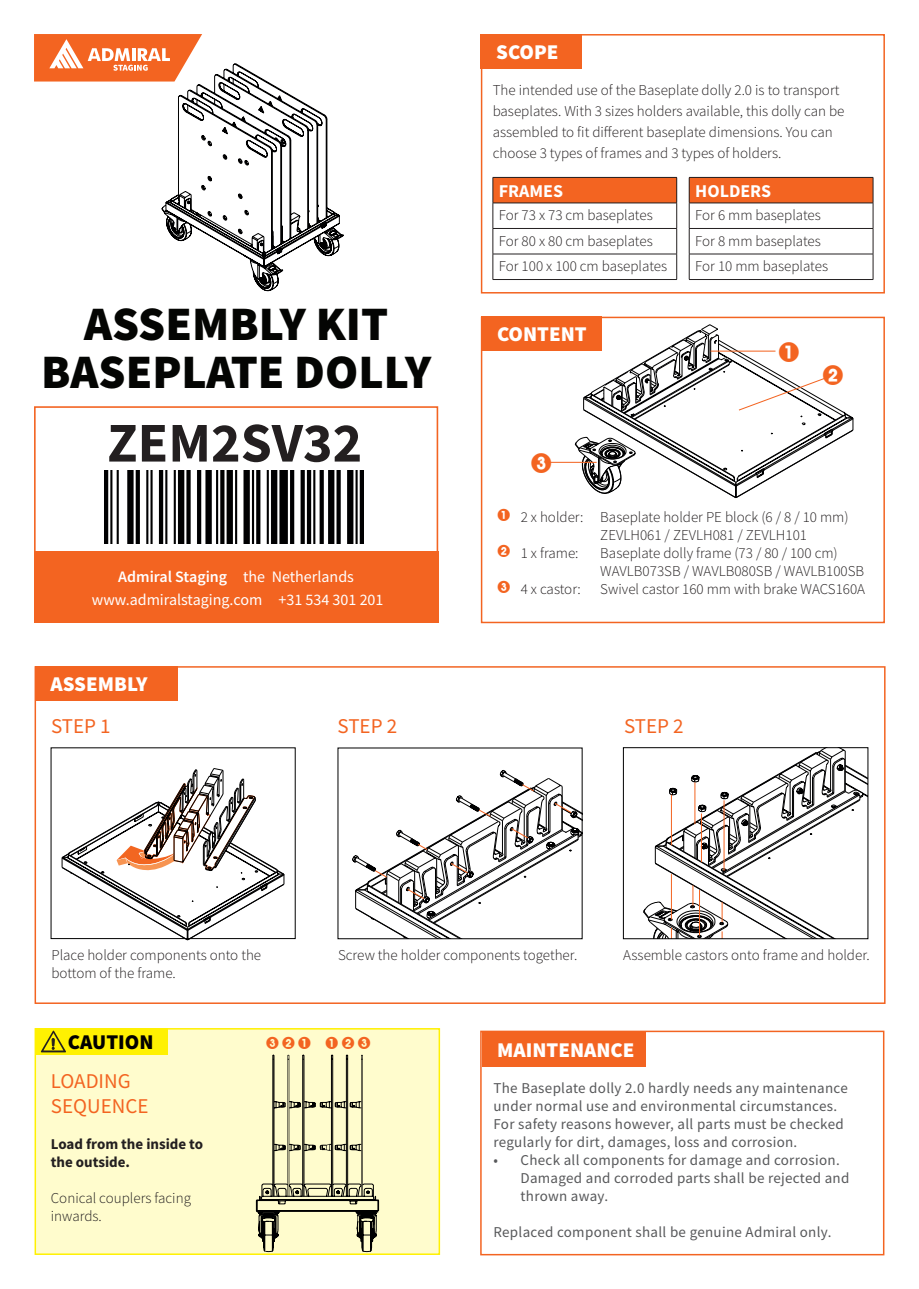
<style>
.page{position:relative;width:919px;height:1289px;background:#fff}
.page>*{position:absolute;margin:0;border:0;box-sizing:border-box;transform-origin:0 0}
.t1{font:700 56.1px "Source Sans Pro";color:#231f20}
.t2{font:900 48px/48px "Source Sans Pro";color:#040503;text-align:center}
.t3{font:900 21px "Source Sans Pro";color:#fff}
.t4{font:21px/25.2px "Source Sans Pro";color:#f36421}
.t5{font:900 21px "Source Sans Pro";color:#000}
.t6{font:700 18px "Source Sans Pro";color:#fff}
.t7{font:16.05px/22.4px "Source Sans Pro";color:#fff;text-align:center}
.t8{font:300 15px/25.5px "Source Sans Pro";color:#231f20}
.t9{font:15px/18px "Source Sans Pro";letter-spacing:.02em;color:#57585a}
.t10{font:700 15px/18px "Source Sans Pro";color:#231f20}
.s1{font-weight:600}
</style>
<div class="page">
<div style="left:481px;top:34px;width:403px;height:259px;border:2px solid #f36421"></div>
<div style="left:481px;top:317px;width:403px;height:306px;border:2px solid #f36421"></div>
<div style="left:480px;top:34px;width:102px;height:34px;background:#f36421"></div>
<div style="left:481px;top:316px;width:121px;height:34px;background:#f36421"></div>
<div style="left:35px;top:666px;width:850px;height:337px;border:2px solid #f36421"></div>
<div style="left:35px;top:666px;width:142px;height:34px;background:#f36421"></div>
<svg style="left:34px;top:34px;width:310px;height:257px"></svg>
<svg style="left:62px;top:768px;width:222px;height:172px"></svg>
<svg style="left:352px;top:770px;width:228px;height:166px"></svg>
<svg style="left:643px;top:749px;width:224px;height:191px"></svg>
<div style="left:623px;top:747px;width:245px;height:191px;border:1px solid #000001"></div>
<hr style="left:549px;top:462px;width:47px;height:1px;background:#f36421">
<div style="left:35px;top:1028px;width:403px;height:226px;background:#fffccd"></div>
<div style="left:35px;top:1028px;width:405px;height:226px;border:2px solid #fff101"></div>
<div style="left:35px;top:1028px;width:132px;height:26px;background:#fff101"></div>
<svg style="left:40px;top:1030px;width:26px;height:22px"></svg>
<div style="left:493px;top:177px;width:183px;height:26px;background:#f36421"></div>
<hr style="left:492px;top:177px;width:184px;height:1px;background:#231f20">
<hr style="left:492px;top:203px;width:184px;height:1px;background:#231f20">
<hr style="left:492px;top:228px;width:184px;height:1px;background:#231f20">
<hr style="left:492px;top:254px;width:184px;height:1px;background:#231f20">
<svg style="left:492px;top:178px;width:1px;height:101px"></svg>
<svg style="left:676px;top:178px;width:1px;height:101px"></svg>
<hr style="left:492px;top:279px;width:184px;height:1px;background:#231f20">
<div style="left:480px;top:1030px;width:404px;height:225px;border:2px solid #f36421"></div>
<div style="left:481px;top:1032px;width:164px;height:34px;background:#f36421"></div>
<div style="left:689px;top:177px;width:184px;height:26px;background:#f36421"></div>
<hr style="left:689px;top:177px;width:184px;height:1px;background:#231f20">
<hr style="left:689px;top:203px;width:184px;height:1px;background:#231f20">
<hr style="left:689px;top:228px;width:184px;height:1px;background:#231f20">
<hr style="left:689px;top:254px;width:184px;height:1px;background:#231f20">
<svg style="left:689px;top:178px;width:1px;height:101px"></svg>
<svg style="left:872px;top:178px;width:1px;height:101px"></svg>
<hr style="left:689px;top:279px;width:184px;height:1px;background:#231f20">
<div style="left:34px;top:551px;width:404px;height:72px;background:#f36421"></div>
<div style="left:34px;top:406px;width:404px;height:147px;border:2px solid #f36421"></div>
<img style="left:104px;top:471px;width:259px;height:72px">
<svg style="left:575px;top:324px;width:278px;height:174px"></svg>
<svg style="left:256px;top:1054px;width:123px;height:198px"></svg>
<h3 class="t3" style="left:496px;top:38px;width:64px">SCOPE</h3>
<p class="t8" style="left:492px;top:79px;width:353px;line-height:21px">The intended use of the Baseplate dolly 2.0 is to transport baseplates. With 3 sizes holders available, this dolly can be assembled to fit different baseplate dimensions. You can choose 3 types of frames and 3 types of holders.</p>
<h2 class="t2" style="left:41px;top:299px;width:391px">ASSEMBLY KIT<br>BASEPLATE DOLLY</h2>
<h1 class="t1" style="left:107px;top:405px;width:256px">ZEM2SV32</h1>
<p class="t7" style="left:92px;top:565px;width:293px"><span class="s1">Admiral Staging</span> the Netherlands www.admiralstaging.com +31 534 301 201</p>
<h3 class="t3" style="left:51px;top:669px;width:99px">ASSEMBLY</h3>
<h3 class="t4" style="left:51px;top:713px;width:61px">STEP 1</h3>
<h3 class="t4" style="left:337px;top:713px;width:61px">STEP 2</h3>
<p class="t6" style="left:499px;top:179px;width:66px">FRAMES</p>
<p class="t8" style="left:499px;top:202px;width:170px">For 73 x 73 cm baseplates<br>For 80 x 80 cm baseplates<br>For 100 x 100 cm baseplates</p>
<h3 class="t3" style="left:497px;top:320px;width:91px">CONTENT</h3>
<p class="t6" style="left:695px;top:179px;width:77px">HOLDERS</p>
<p class="t8" style="left:695px;top:202px;width:134px">For 6 mm baseplates<br>For 8 mm baseplates<br>For 10 mm baseplates</p>
<p class="t8" style="left:520px;top:504px;width:329px">2 x holder: Baseplate holder PE block (6 / 8 / 10 mm)</p>
<p class="t8" style="left:600px;top:522px;width:208px">ZEVLH061 / ZEVLH081 / ZEVLH101</p>
<p class="t8" style="left:520px;top:540px;width:59px">1 x frame:</p>
<p class="t8" style="left:600px;top:544px;width:265px;line-height:18px">Baseplate dolly frame (73 / 80 / 100 cm)<br>WAVLB073SB / WAVLB080SB / WAVLB100SB</p>
<p class="t8" style="left:520px;top:576px;width:62px">4 x castor:</p>
<p class="t8" style="left:600px;top:576px;width:266px">Swivel castor 160 mm with brake WACS160A</p>
<h3 class="t4" style="left:624px;top:713px;width:61px">STEP 2</h3>
<p class="t8" style="left:51px;top:945px;width:211px;line-height:18px">Place holder components onto the bottom of the frame.</p>
<p class="t8" style="left:338px;top:942px;width:241px">Screw the holder components together.</p>
<p class="t8" style="left:623px;top:942px;width:248px">Assemble castors onto frame and holder.</p>
<h3 class="t5" style="left:68px;top:1027px;width:87px">CAUTION</h3>
<h3 class="t4" style="left:51px;top:1068px;width:99px">LOADING<br>SEQUENCE</h3>
<p class="t10" style="left:51px;top:1134px;width:154px">Load from the inside to the outside.</p>
<p class="t8" style="left:51px;top:1188px;width:142px;line-height:18px">Conical couplers facing inwards.</p>
<h3 class="t3" style="left:497px;top:1035px;width:139px">MAINTENANCE</h3>
<p class="t9" style="left:493px;top:1078px;width:356px">The Baseplate dolly 2.0 hardly needs any maintenance under normal use and environmental circumstances.<br>For safety reasons however, all parts must be checked regularly for dirt, damages, loss and corrosion.</p>
<p class="t9" style="left:520px;top:1150px;width:330px;text-indent:-27px">• Check all components for damage and corrosion.<br>Damaged and corroded parts shall be rejected and thrown away.</p>
<p class="t9" style="left:493px;top:1222px;width:339px">Replaced component shall be genuine Admiral only.</p>
</div>
